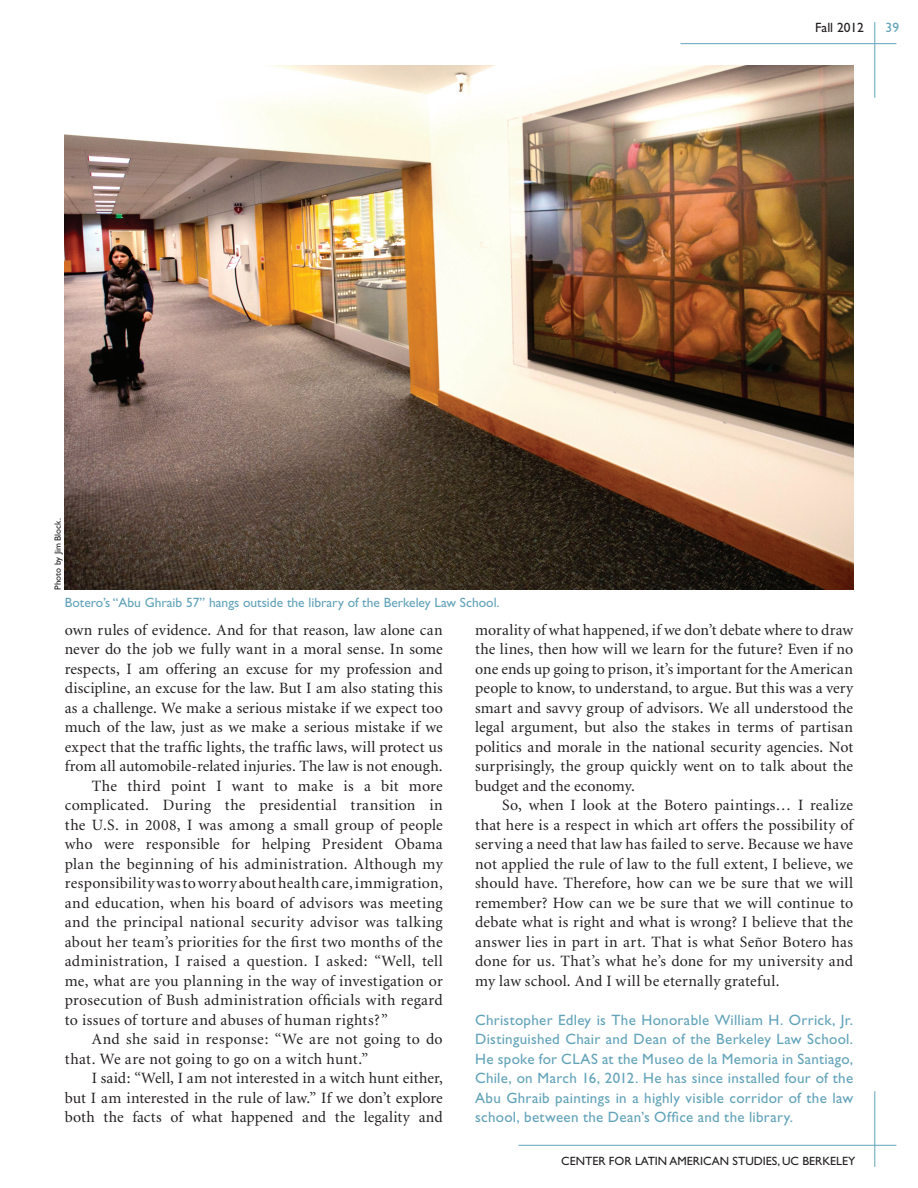
<style>
.page{position:relative;width:918px;height:1188px;background:#fff}
.page>*{position:absolute;margin:0;border:0;box-sizing:border-box;transform-origin:0 0}
.Text_Body{font:15.75px/19.5px "Minion";letter-spacing:.01em;color:#231f20;text-align:justify}
.Biography{font:15px/19.5px "Gill Sans";letter-spacing:.02em;color:#63a3b9;text-align:justify}
.t1{font:13.5px "Gill Sans";color:#63a3b9}
.t2{font:13.5px "Gill Sans";color:#231f20}
.t3{font:12px "Gill Sans";color:#231f20}
.Credit{font:9px "Gill Sans";color:#231f20}
</style>
<div class="page">
<hr style="left:518px;top:1145px;width:378px;height:1px;background:#63a3b9">
<hr style="left:874px;top:1091px;width:1px;height:76px;background:#63a3b9">
<hr style="left:680px;top:43px;width:216px;height:1px;background:#63a3b9">
<hr style="left:874px;top:22px;width:1px;height:76px;background:#63a3b9">
<img style="left:65px;top:65px;width:788px;height:525px">
<p class="Credit" style="left:53px;top:590px;width:73px;rotate:-90deg">Photo by Jim Block.</p>
<p class="t1" style="left:65px;top:594px;width:436px">Botero’s “Abu Ghraib 57” hangs outside the library of the Berkeley Law School.</p>
<p class="t2" style="left:815px;top:20px;width:50px">Fall 2012</p>
<p class="t1" style="left:886px;top:20px;width:15px">39</p>
<p class="Text_Body" style="left:65px;top:621px;width:380px">own rules of evidence. And for that reason, law alone can never do the job we fully want in a moral sense. In some respects, I am offering an excuse for my profession and discipline, an excuse for the law. But I am also stating this as a challenge. We make a serious mistake if we expect too much of the law, just as we make a serious mistake if we expect that the traffic lights, the traffic laws, will protect us from all automobile-related injuries. The law is not enough.</p>
<p class="Text_Body" style="left:65px;top:777px;width:380px;text-indent:27px">The third point I want to make is a bit more complicated. During the presidential transition in the U.S. in 2008, I was among a small group of people who were responsible for helping President Obama plan the beginning of his administration. Although my responsibility was to worry about health care, immigration, and education, when his board of advisors was meeting and the principal national security advisor was talking about her team’s priorities for the first two months of the administration, I raised a question. I asked: “Well, tell me, what are you planning in the way of investigation or prosecution of Bush administration officials with regard to issues of torture and abuses of human rights?”</p>
<p class="Text_Body" style="left:65px;top:1030px;width:379px;text-indent:27px">And she said in response: “We are not going to do that. We are not going to go on a witch hunt.”</p>
<p class="Text_Body" style="left:65px;top:1069px;width:380px;text-indent:27px">I said: “Well, I am not interested in a witch hunt either, but I am interested in the rule of law.” If we don’t explore both the facts of what happened and the legality and</p>
<p class="Text_Body" style="left:475px;top:621px;width:380px">morality of what happened, if we don’t debate where to draw the lines, then how will we learn for the future? Even if no one ends up going to prison, it’s important for the American people to know, to understand, to argue. But this was a very smart and savvy group of advisors. We all understood the legal argument, but also the stakes in terms of partisan politics and morale in the national security agencies. Not surprisingly, the group quickly went on to talk about the budget and the economy.</p>
<p class="Text_Body" style="left:475px;top:796px;width:380px;text-indent:27px">So, when I look at the Botero paintings… I realize that here is a respect in which art offers the possibility of serving a need that law has failed to serve. Because we have not applied the rule of law to the full extent, I believe, we should have. Therefore, how can we be sure that we will remember? How can we be sure that we will continue to debate what is right and what is wrong? I believe that the answer lies in part in art. That is what Señor Botero has done for us. That’s what he’s done for my university and my law school. And I will be eternally grateful.</p>
<p class="Biography" style="left:475px;top:1010px;width:380px">Christopher Edley is The Honorable William H. Orrick, Jr.<br>Distinguished Chair and Dean of the Berkeley Law School.<br>He spoke for CLAS at the Museo de la Memoria in Santiago, Chile, on March 16, 2012. He has since installed four of the Abu Ghraib paintings in a highly visible corridor of the law school, between the Dean’s Office and the library.</p>
<p class="t3" style="left:561px;top:1154px;width:296px">CENTER FOR LATIN AMERICAN STUDIES, UC BERKELEY</p>
</div>
